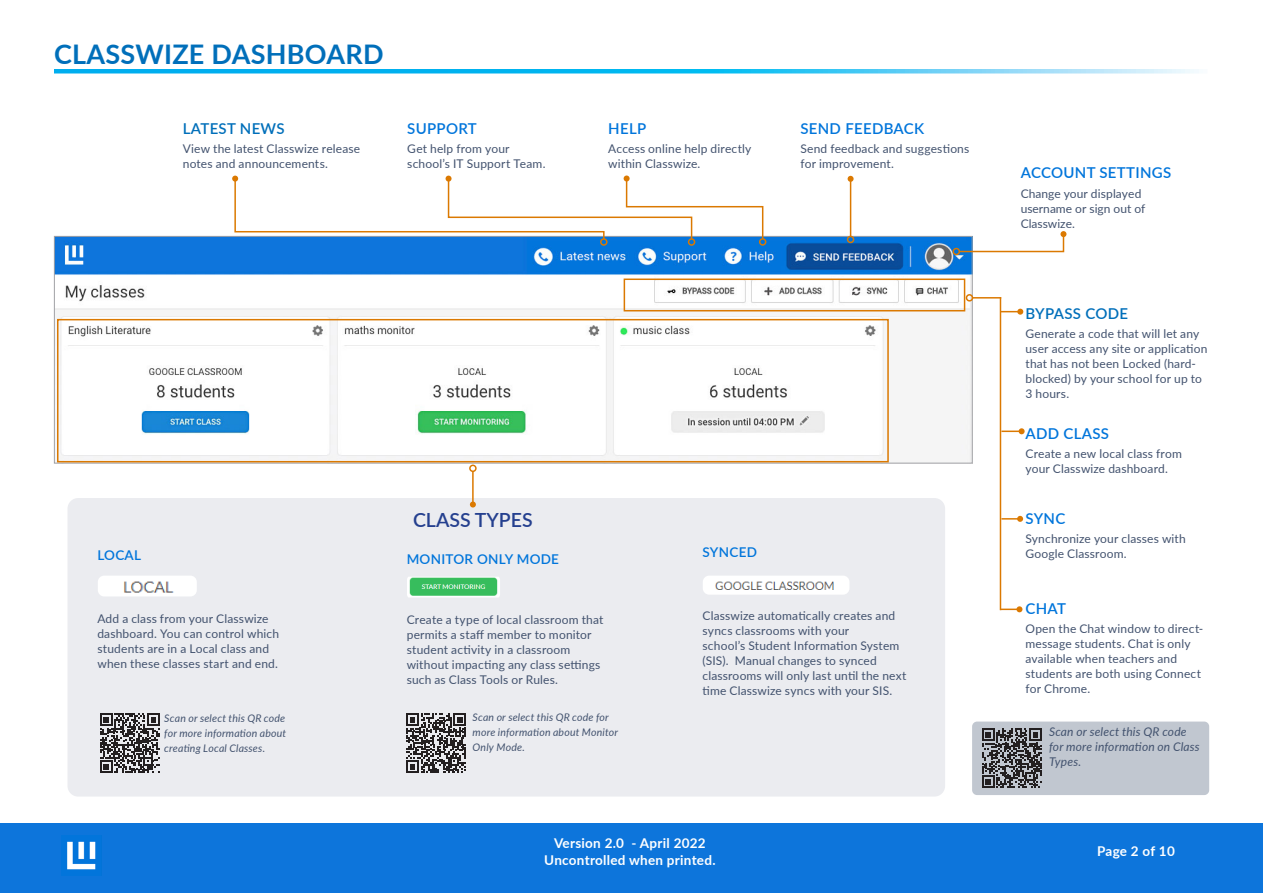
<style>
.page{position:relative;width:1263px;height:893px;background:#fff}
.page>*{position:absolute;margin:0;border:0;box-sizing:border-box;transform-origin:0 0}
.t1{font:700 27px "Lato";letter-spacing:.01em;color:#006fba}
.Box_Title_1{font:600 19.5px "Lato";color:#25408f}
.Box_Title_2{font:600 15px "Lato";letter-spacing:.02em;color:#0075db}
.Box_Title_2-2{font:600 15px "Lato";letter-spacing:.02em;color:#006fba}
.t2{font:700 13.5px/16.2px "Lato";letter-spacing:.02em;color:#fff;text-align:center}
.Box_Title_2-3{font:600 13.5px "Lato";letter-spacing:.02em;color:#0075db}
.Paragraph_1_-_Descri{font:12px/15px "Lato";letter-spacing:.015em;color:#42526e}
.Paragraph_Style_2{font:italic 12px/15px "Lato";letter-spacing:.015em;color:#42526e}
.Paragraph_Style_2-2{font:italic 10.5px/15px "Lato";letter-spacing:.02em;color:#42526e;text-align:justify}
</style>
<div class="page">
<div style="left:0;top:824px;width:1263px;height:69px;background:#0d75db"></div>
<img style="left:62px;top:835px;width:40px;height:41px">
<div style="left:67px;top:498px;width:878px;height:299px;background:#ebecf0;border-radius:11px"></div>
<img style="left:56px;top:238px;width:914px;height:223px">
<div style="left:624px;top:279px;width:341px;height:32px;border:2px solid #db7901"></div>
<div style="left:57px;top:319px;width:832px;height:143px;border:2px solid #db7901"></div>
<div style="left:973px;top:722px;width:235px;height:72px;background:#c1c7d0;border-radius:4px"></div>
<div style="left:972px;top:722px;width:237px;height:73px;border:2px solid #c1c7d0;border-radius:4px"></div>
<hr style="left:972px;top:297px;width:29px;height:2px;background:#db7901">
<div style="left:966px;top:294px;width:7px;height:8px;border:2px solid #db7901;border-radius:50%"></div>
<svg style="left:1001px;top:309px;width:22px;height:6px"></svg>
<svg style="left:1001px;top:428px;width:23px;height:6px"></svg>
<svg style="left:1001px;top:516px;width:22px;height:6px"></svg>
<svg style="left:1000px;top:606px;width:22px;height:6px"></svg>
<hr style="left:1000px;top:297px;width:1px;height:313px;background:#db7901">
<svg style="left:982px;top:728px;width:60px;height:60px"></svg>
<svg style="left:100px;top:713px;width:60px;height:60px"></svg>
<svg style="left:406px;top:713px;width:60px;height:60px"></svg>
<hr style="left:472px;top:471px;width:2px;height:33px;background:#db7901">
<div style="left:469px;top:465px;width:8px;height:7px;border:2px solid #db7901;border-radius:50%"></div>
<svg style="left:470px;top:501px;width:6px;height:6px"></svg>
<img style="left:98px;top:576px;width:99px;height:20px">
<img style="left:407px;top:577px;width:93px;height:20px">
<img style="left:703px;top:576px;width:146px;height:19px">
<div style="left:600px;top:238px;width:8px;height:8px;border:2px solid #db7901;border-radius:50%"></div>
<hr style="left:850px;top:179px;width:1px;height:57px;background:#db7901">
<svg style="left:848px;top:176px;width:6px;height:6px"></svg>
<div style="left:847px;top:236px;width:7px;height:7px;border:2px solid #db7901;border-radius:50%"></div>
<div style="left:952px;top:248px;width:8px;height:7px;border:2px solid #db7901;border-radius:50%"></div>
<svg style="left:958px;top:231px;width:108px;height:22px"></svg>
<div style="left:759px;top:238px;width:7px;height:8px;border:2px solid #db7901;border-radius:50%"></div>
<div style="left:688px;top:238px;width:7px;height:8px;border:2px solid #db7901;border-radius:50%"></div>
<svg style="left:232px;top:176px;width:532px;height:64px"></svg>
<svg style="left:54px;top:69px;width:1145px;height:5px;background:#46c7f3"></svg>
<p class="t1" style="left:54px;top:34px;width:331px">CLASSWIZE DASHBOARD</p>
<p class="Box_Title_2-2" style="left:183px;top:118px;width:103px">LATEST NEWS</p>
<p class="Paragraph_1_-_Descri" style="left:183px;top:141px;width:179px">View the latest Classwize release notes and announcements.</p>
<p class="Box_Title_2" style="left:407px;top:118px;width:71px">SUPPORT</p>
<p class="Paragraph_1_-_Descri" style="left:407px;top:141px;width:140px">Get help from your school’s IT Support Team.</p>
<p class="Box_Title_2" style="left:608px;top:118px;width:39px">HELP</p>
<p class="Paragraph_1_-_Descri" style="left:608px;top:141px;width:145px">Access online help directly within Classwize.</p>
<p class="Box_Title_2" style="left:800px;top:118px;width:125px">SEND FEEDBACK</p>
<p class="Paragraph_1_-_Descri" style="left:800px;top:141px;width:170px">Send feedback and suggestions for improvement.</p>
<p class="Box_Title_2-3" style="left:97px;top:545px;width:45px">LOCAL</p>
<p class="Paragraph_1_-_Descri" style="left:97px;top:611px;width:183px">Add a class from your Classwize dashboard. You can control which students are in a Local class and when these classes start and end.</p>
<p class="Box_Title_1" style="left:413px;top:506px;width:121px">CLASS TYPES</p>
<p class="Box_Title_2-3" style="left:407px;top:549px;width:154px">MONITOR ONLY MODE</p>
<p class="Paragraph_1_-_Descri" style="left:407px;top:611px;width:198px">Create a type of local classroom that permits a staff member to monitor student activity in a classroom without impacting any class settings such as Class Tools or Rules.</p>
<p class="Box_Title_2-3" style="left:702px;top:543px;width:56px">SYNCED</p>
<p class="Paragraph_1_-_Descri" style="left:702px;top:608px;width:194px">Classwize automatically creates and syncs classrooms with your</p>
<p class="Paragraph_1_-_Descri" style="left:702px;top:638px;width:205px">school’s Student Information System (SIS). Manual changes to synced classrooms will only last until the next time Classwize syncs with your SIS.</p>
<p class="Paragraph_Style_2-2" style="left:164px;top:710px;width:124px">Scan or select this QR code for more information about creating Local Classes.</p>
<p class="Paragraph_Style_2-2" style="left:472px;top:710px;width:147px;text-align:left">Scan or select this QR code for more information about Monitor<br>Only Mode.</p>
<p class="Box_Title_2" style="left:1021px;top:162px;width:152px">ACCOUNT SETTINGS</p>
<p class="Paragraph_1_-_Descri" style="left:1021px;top:185px;width:126px">Change your displayed username or sign out of<br>Classwize.</p>
<p class="Box_Title_2-2" style="left:1025px;top:302px;width:104px">BYPASS CODE</p>
<p class="Paragraph_1_-_Descri" style="left:1025px;top:325px;width:184px">Generate a code that will let any user access any site or application that has not been Locked (hard&shy;blocked) by your school for up to<br>3 hours.</p>
<p class="Box_Title_2" style="left:1025px;top:422px;width:85px">ADD CLASS</p>
<p class="Paragraph_1_-_Descri" style="left:1025px;top:445px;width:158px">Create a new local class from your Classwize dashboard.</p>
<p class="Box_Title_2" style="left:1025px;top:508px;width:41px">SYNC</p>
<p class="Paragraph_1_-_Descri" style="left:1025px;top:531px;width:162px">Synchronize your classes with<br>Google Classroom.</p>
<p class="Box_Title_2" style="left:1025px;top:597px;width:42px">CHAT</p>
<p class="Paragraph_1_-_Descri" style="left:1025px;top:621px;width:179px">Open the Chat window to direct&shy;message students. Chat is only available when teachers and students are both using Connect for Chrome.</p>
<p class="Paragraph_Style_2" style="left:1049px;top:724px;width:152px">Scan or select this QR code for more information on Class<br>Types.</p>
<p class="t2" style="left:544px;top:835px;width:173px">Version 2.0 - April 2022<br>Uncontrolled when printed.</p>
<p class="t2" style="left:1097px;top:842px;width:79px">Page 2 of 10</p>
</div>
